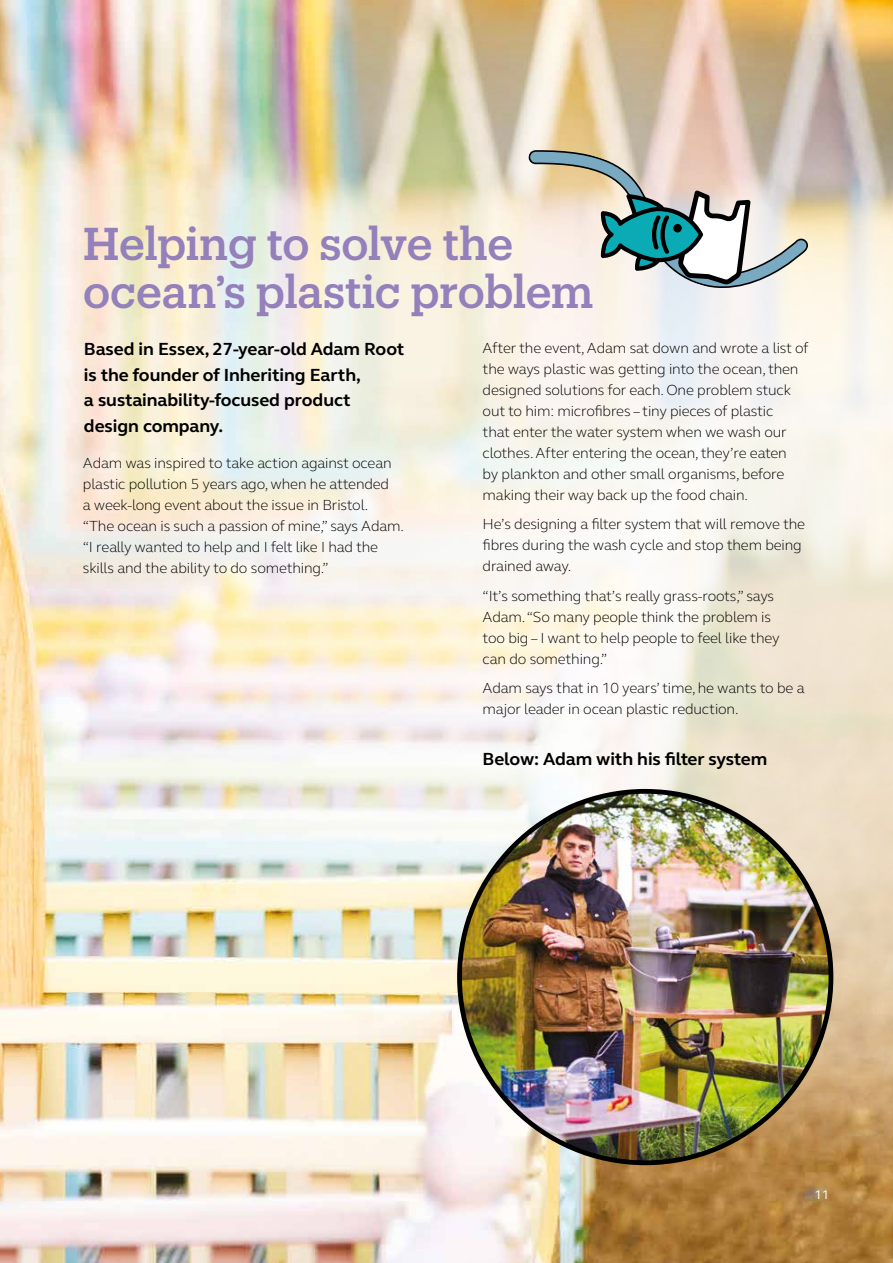
<style>
.page{position:relative;width:893px;height:1263px;background:#fff}
.page>*{position:absolute;margin:0;border:0;box-sizing:border-box;transform-origin:0 0}
.t1{font:500 45px/48px "Produkt";letter-spacing:-.02em;color:#9480ba}
.t2{font:700 18px/25.5px "FS Elliot";letter-spacing:-.005em;color:#000}
.t3{font:300 15px/21px "FS Elliot";letter-spacing:-.01em;color:#000}
.t4{font:12.75px "FS Elliot";color:#fff}
</style>
<div class="page">
<img style="left:0;top:0;width:893px;height:1263px">
<svg style="left:391px;top:1006px;width:502px;height:162px"></svg>
<img style="left:55px;top:0;width:838px;height:1006px">
<svg style="left:521px;top:143px;width:294px;height:165px;background:#e9dac7"></svg>
<svg style="left:525px;top:146px;width:287px;height:162px;background:#e1d8cd"></svg>
<svg style="left:601px;top:191px;width:149px;height:93px"></svg>
<div style="left:673px;top:224px;width:9px;height:8px;background:#000;border-radius:50%"></div>
<img style="left:459px;top:791px;width:372px;height:372px;border-radius:186px">
<h1 class="t1" style="left:83px;top:217px;width:512px">Helping to solve the ocean’s plastic problem</h1>
<p class="t3" style="left:483px;top:337px;width:327px">After the event, Adam sat down and wrote a list of the ways plastic was getting into the ocean, then designed solutions for each. One problem stuck out to him: microfibres – tiny pieces of plastic<br>that enter the water system when we wash our clothes. After entering the ocean, they’re eaten<br>by plankton and other small organisms, before making their way back up the food chain.</p>
<p class="t3" style="left:483px;top:513px;width:324px">He’s designing a filter system that will remove the fibres during the wash cycle and stop them being drained away.</p>
<p class="t3" style="left:483px;top:585px;width:299px">“It’s something that’s really grass-roots,” says Adam. “So many people think the problem is too big – I want to help people to feel like they can do something.”</p>
<p class="t3" style="left:483px;top:677px;width:324px">Adam says that in 10 years’ time, he wants to be a major leader in ocean plastic reduction.</p>
<p class="t2" style="left:84px;top:336px;width:322px">Based in Essex, 27-year-old Adam Root is the founder of Inheriting Earth,<br>a sustainability-focused product design company.</p>
<p class="t3" style="left:83px;top:452px;width:323px">Adam was inspired to take action against ocean plastic pollution 5 years ago, when he attended<br>a week-long event about the issue in Bristol.<br>“The ocean is such a passion of mine,” says Adam. “I really wanted to help and I felt like I had the skills and the ability to do something.”</p>
<p class="t2" style="left:483px;top:745px;width:286px">Below: Adam with his filter system</p>
<p class="t4" style="left:815px;top:1186px;width:16px">11</p>
</div>
